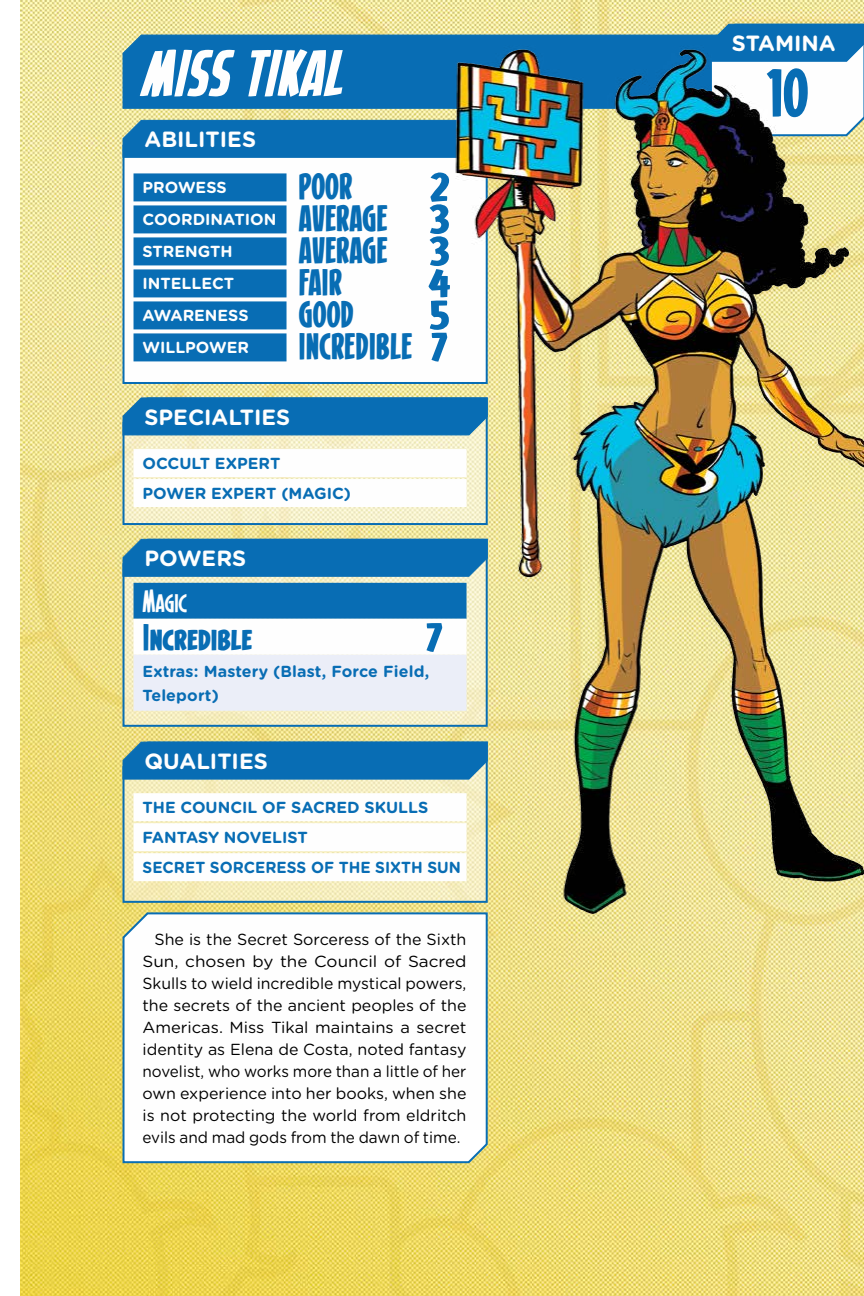
<style>
.page{position:relative;width:864px;height:1296px;background:#fff}
.page>*{position:absolute;margin:0;border:0;box-sizing:border-box;transform-origin:0 0}
.t1{font:92px "Secret Origins BB";color:#096eb5}
.t2{font:italic 88px "Secret Origins BB";color:#fff}
.t3{font:56px "Secret Origins BB";color:#096eb5;scale:1.4 1}
.t4{font:50px "Secret Origins BB";color:#096eb5}
.t5{font:44px "Secret Origins Condensed BB";color:#fff}
.t6{font:700 22px "Gotham Rounded";color:#fff}
.t7{font:16px/22px "Gotham Rounded";color:#000;text-align:justify}
.t8{font:700 16px/30px "Gotham Rounded";color:#096eb5}
.t9{font:700 16px "Gotham Rounded";color:#fff}
.s1{font-size:56px}
</style>
<div class="page">
<img style="left:20px;top:0;width:844px;height:1296px">
<svg style="left:122px;top:1164px;width:367px;height:132px;background:#ecd658"></svg>
<svg style="left:122px;top:1130px;width:367px;height:34px"></svg>
<img style="left:40px;top:0;width:824px;height:1130px">
<h2 class="t2" style="left:142px;top:36px;width:204px">MISS TIKAL</h2>
<h3 class="t6" style="left:145px;top:124px;width:113px">ABILITIES</h3>
<p class="t9" style="left:143px;top:176px;width:86px">PROWESS</p>
<h3 class="t4" style="left:299px;top:166px;width:55px">POOR</h3>
<h3 class="t3" style="left:429px;top:164px;width:16px">2</h3>
<p class="t9" style="left:143px;top:208px;width:135px">COORDINATION</p>
<h3 class="t4" style="left:299px;top:198px;width:153px">AVERAGE <span class="s1">3</span></h3>
<p class="t9" style="left:143px;top:240px;width:92px">STRENGTH</p>
<h3 class="t4" style="left:299px;top:230px;width:153px">AVERAGE <span class="s1">3</span></h3>
<p class="t9" style="left:143px;top:272px;width:93px">INTELLECT</p>
<h3 class="t4" style="left:299px;top:262px;width:45px">FAIR</h3>
<h3 class="t3" style="left:428px;top:260px;width:18px">4</h3>
<p class="t9" style="left:143px;top:304px;width:108px">AWARENESS</p>
<h3 class="t4" style="left:299px;top:294px;width:57px">GOOD</h3>
<h3 class="t3" style="left:429px;top:292px;width:16px">5</h3>
<p class="t9" style="left:143px;top:336px;width:108px">WILLPOWER</p>
<h3 class="t4" style="left:299px;top:326px;width:151px">INCREDIBLE <span class="s1">7</span></h3>
<h3 class="t6" style="left:145px;top:401px;width:147px">SPECIALTIES</h3>
<p class="t8" style="left:143px;top:448px;width:210px">OCCULT EXPERT<br>POWER EXPERT (MAGIC)</p>
<h3 class="t6" style="left:145px;top:542px;width:103px">POWERS</h3>
<h3 class="t5" style="left:143px;top:582px;width:46px">Magic</h3>
<h3 class="t4" style="left:143px;top:616px;width:111px">Incredible</h3>
<h3 class="t3" style="left:426px;top:614px;width:13px">7</h3>
<p class="t8" style="left:143px;top:658px;width:288px;line-height:24px">Extras: Mastery (Blast, Force Field,<br>Teleport)</p>
<h3 class="t6" style="left:145px;top:745px;width:125px">QUALITIES</h3>
<p class="t8" style="left:143px;top:792px;width:320px">THE COUNCIL OF SACRED SKULLS<br>FANTASY NOVELIST<br>SECRET SORCERESS OF THE SIXTH SUN</p>
<p class="t7" style="left:143px;top:928px;width:326px;text-indent:12px">She is the Secret Sorceress of the Sixth Sun, chosen by the Council of Sacred Skulls to wield incredible mystical powers, the secrets of the ancient peoples of the Americas. Miss Tikal maintains a secret identity as Elena de Costa, noted fantasy novelist, who works more than a little of her own experience into her books, when she is not protecting the world from eldritch evils and mad gods from the dawn of time.</p>
<h3 class="t6" style="left:732px;top:27px;width:105px">STAMINA</h3>
<h1 class="t1" style="left:767px;top:54px;width:43px">10</h1>
</div>
